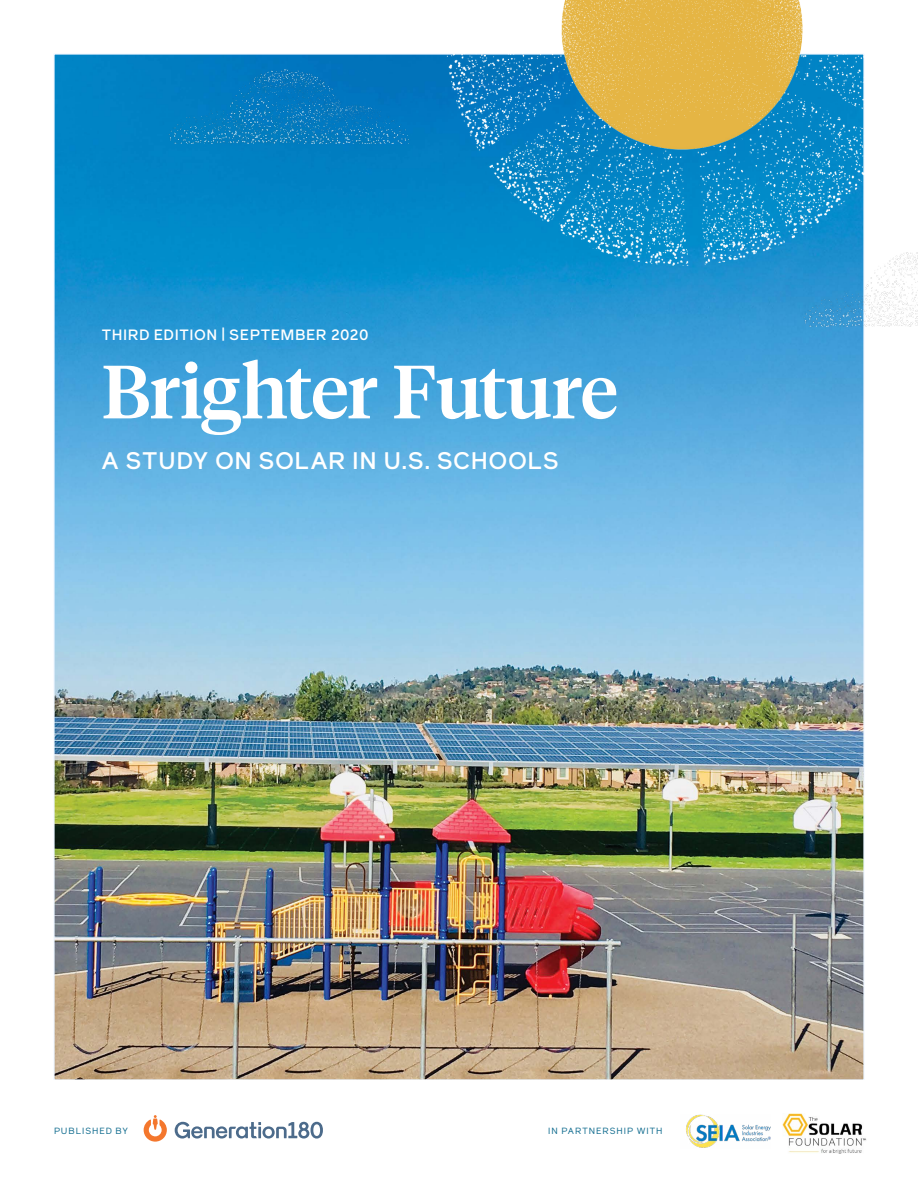
<style>
.page{position:relative;width:918px;height:1188px;background:#fff}
.page>*{position:absolute;margin:0;border:0;box-sizing:border-box;transform-origin:0 0}
.t1{font:500 75px "Tiempos Headline";letter-spacing:-.015em;color:#fff}
.t2{font:500 24px "Reader";letter-spacing:.015em;color:#fff}
.t3{font:500 15px "Reader";letter-spacing:.02em;color:#fff}
.t4{font:9px "Reader";letter-spacing:.1em;color:#0f6b8e}
</style>
<div class="page">
<img style="left:56px;top:56px;width:806px;height:1022px">
<img style="left:166px;top:69px;width:246px;height:75px">
<img style="left:801px;top:266px;width:117px;height:61px">
<img style="left:686px;top:1114px;width:85px;height:34px">
<img style="left:782px;top:1113px;width:84px;height:40px">
<svg style="left:175px;top:1122px;width:148px;height:17px"></svg>
<svg style="left:144px;top:1115px;width:23px;height:27px"></svg>
<img style="left:446px;top:0;width:472px;height:266px">
<h3 class="t3" style="left:102px;top:324px;width:268px">THIRD EDITION | SEPTEMBER 2020</h3>
<h1 class="t1" style="left:102px;top:340px;width:518px">Brighter Future</h1>
<h2 class="t2" style="left:102px;top:445px;width:459px">A STUDY ON SOLAR IN U.S. SCHOOLS</h2>
<p class="t4" style="left:54px;top:1125px;width:76px">PUBLISHED BY</p>
<p class="t4" style="left:548px;top:1125px;width:116px">IN PARTNERSHIP WITH</p>
</div>
